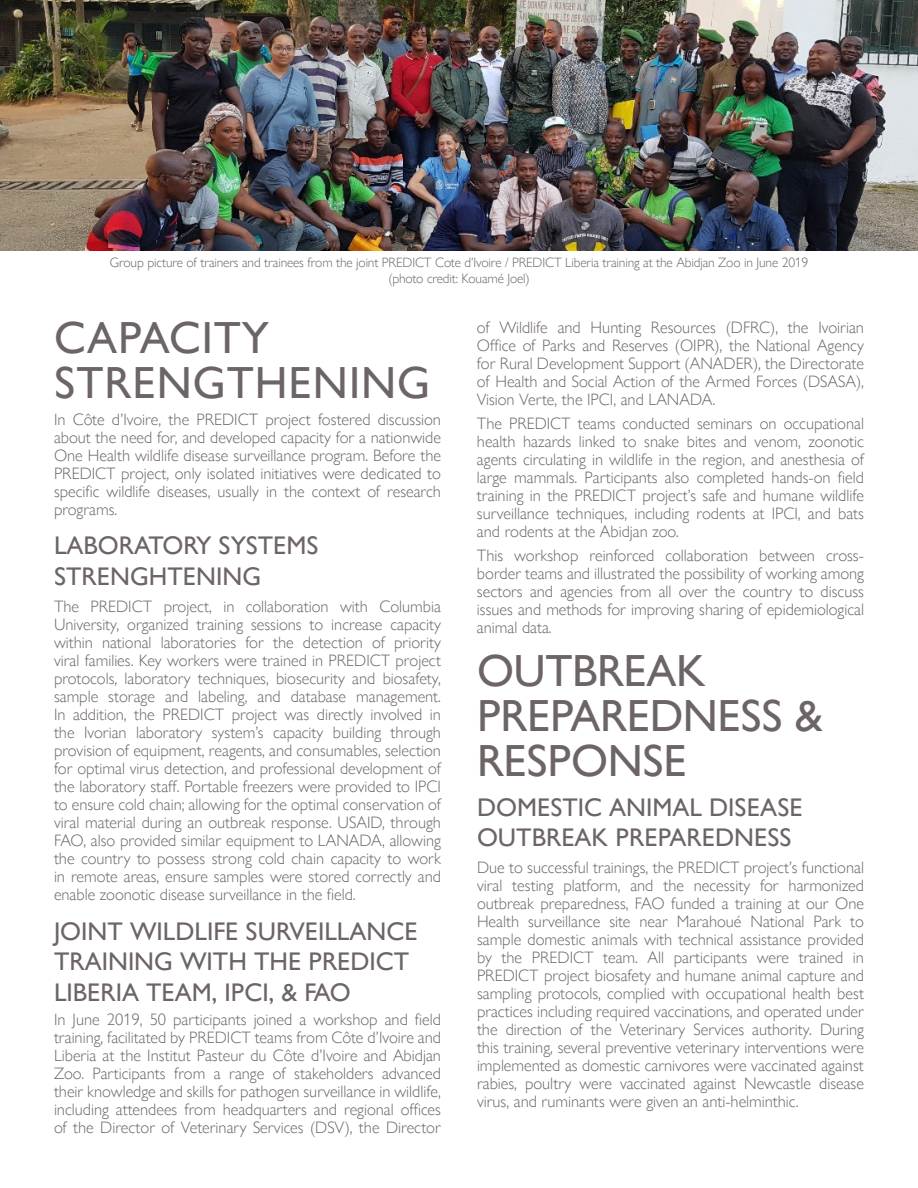
<style>
.page{position:relative;width:918px;height:1188px;background:#fff}
.page>*{position:absolute;margin:0;border:0;box-sizing:border-box;transform-origin:0 0}
.t1{font:45px/45px "Gill Sans Nova";letter-spacing:-.01em;color:#6d6465}
.t2{font:45px/45px "Gill Sans Nova";letter-spacing:.02em;color:#6d6465}
.t3{font:25.5px/30.6px "Gill Sans Nova";color:#6d6465}
.t4{font:300 16.5px/18px "Gill Sans Nova";color:#6d6465;text-align:justify}
.t5{font:300 13.5px/16.2px "Gill Sans Nova";letter-spacing:-.01em;color:#6d6465;text-align:center}
</style>
<div class="page">
<img style="left:0;top:0;width:918px;height:250px">
<hr style="left:917px;top:679px;width:1px;height:509px;background:#203468">
<p class="t5" style="left:110px;top:254px;width:700px">Group picture of trainers and trainees from the joint PREDICT Cote d’Ivoire / PREDICT Liberia training at the Abidjan Zoo in June 2019 (photo credit: Kouamé Joel)</p>
<h1 class="t2" style="left:54px;top:315px;width:378px">CAPACITY<br>STRENGTHENING</h1>
<p class="t4" style="left:54px;top:411px;width:389px">In Côte d’Ivoire, the PREDICT project fostered discussion about the need for, and developed capacity for a nationwide One Health wildlife disease surveillance program. Before the PREDICT project, only isolated initiatives were dedicated to specific wildlife diseases, usually in the context of research programs.</p>
<h2 class="t3" style="left:54px;top:531px;width:266px">LABORATORY SYSTEMS<br>STRENGHTENING</h2>
<p class="t4" style="left:54px;top:598px;width:389px">The PREDICT project, in collaboration with Columbia University, organized training sessions to increase capacity within national laboratories for the detection of priority viral families. Key workers were trained in PREDICT project protocols, laboratory techniques, biosecurity and biosafety, sample storage and labeling, and database management.<br>In addition, the PREDICT project was directly involved in the Ivorian laboratory system’s capacity building through provision of equipment, reagents, and consumables, selection for optimal virus detection, and professional development of the laboratory staff. Portable freezers were provided to IPCI to ensure cold chain; allowing for the optimal conservation of viral material during an outbreak response. USAID, through FAO, also provided similar equipment to LANADA, allowing the country to possess strong cold chain capacity to work in remote areas, ensure samples were stored correctly and enable zoonotic disease surveillance in the field.</p>
<h2 class="t3" style="left:54px;top:916px;width:365px">JOINT WILDLIFE SURVEILLANCE<br>TRAINING WITH THE PREDICT<br>LIBERIA TEAM, IPCI, &amp; FAO</h2>
<p class="t4" style="left:54px;top:1011px;width:389px">In June 2019, 50 participants joined a workshop and field training, facilitated by PREDICT teams from Côte d’Ivoire and Liberia at the Institut Pasteur du Côte d’Ivoire and Abidjan Zoo. Participants from a range of stakeholders advanced their knowledge and skills for pathogen surveillance in wildlife, including attendees from headquarters and regional offices of the Director of Veterinary Services (DSV), the Director</p>
<p class="t4" style="left:477px;top:319px;width:389px">of Wildlife and Hunting Resources (DFRC), the Ivoirian Office of Parks and Reserves (OIPR), the National Agency for Rural Development Support (ANADER), the Directorate of Health and Social Action of the Armed Forces (DSASA), Vision Verte, the IPCI, and LANADA.</p>
<p class="t4" style="left:477px;top:415px;width:389px">The PREDICT teams conducted seminars on occupational health hazards linked to snake bites and venom, zoonotic agents circulating in wildlife in the region, and anesthesia of large mammals. Participants also completed hands-on field training in the PREDICT project’s safe and humane wildlife surveillance techniques, including rodents at IPCI, and bats and rodents at the Abidjan zoo.</p>
<p class="t4" style="left:477px;top:547px;width:389px">This workshop reinforced collaboration between cross&shy;border teams and illustrated the possibility of working among sectors and agencies from all over the country to discuss issues and methods for improving sharing of epidemiological animal data.</p>
<h1 class="t1" style="left:477px;top:648px;width:347px">OUTBREAK<br>PREPAREDNESS &amp;<br>RESPONSE</h1>
<h2 class="t3" style="left:477px;top:792px;width:327px">DOMESTIC ANIMAL DISEASE<br>OUTBREAK PREPAREDNESS</h2>
<p class="t4" style="left:477px;top:859px;width:389px">Due to successful trainings, the PREDICT project’s functional viral testing platform, and the necessity for harmonized outbreak preparedness, FAO funded a training at our One Health surveillance site near Marahoué National Park to sample domestic animals with technical assistance provided by the PREDICT team. All participants were trained in PREDICT project biosafety and humane animal capture and sampling protocols, complied with occupational health best practices including required vaccinations, and operated under the direction of the Veterinary Services authority. During this training, several preventive veterinary interventions were implemented as domestic carnivores were vaccinated against rabies, poultry were vaccinated against Newcastle disease virus, and ruminants were given an anti-helminthic.</p>
</div>
